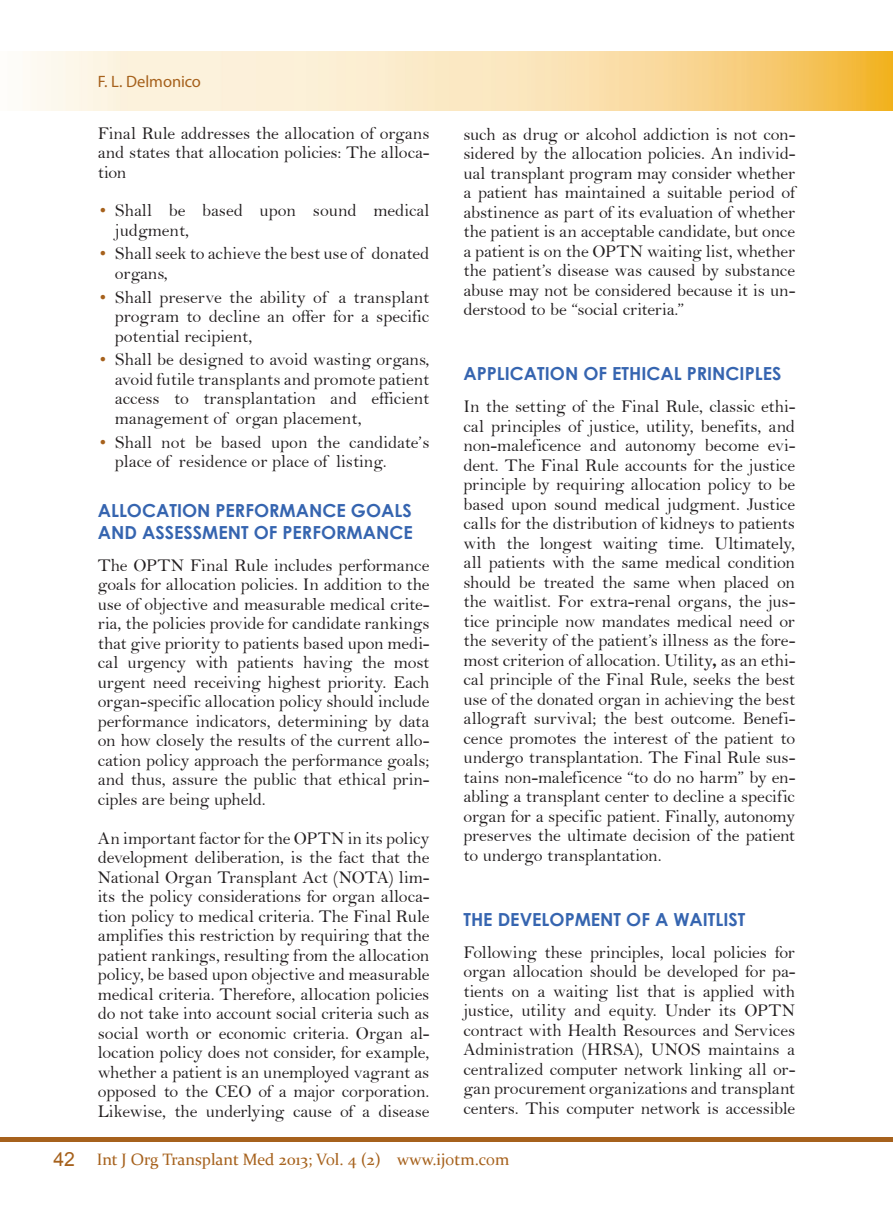
<style>
.page{position:relative;width:893px;height:1212px;background:#fff}
.page>*{position:absolute;margin:0;border:0;box-sizing:border-box;transform-origin:0 0}
.Body{font:18px/19.5px "Bell";color:#231f20;text-align:justify}
.Heading{font:700 18px/21.6px "Century Gothic";color:#3665b0}
.Page_numbering{font:16.5px "Constantia";color:#a6611c}
.Runnig_Author{font:16.5px "Myriad Pro";letter-spacing:-.005em;color:#a6611c}
.s1{color:#a6611c}
.s2{font-family:"Bell MT Bold"}
.s3{font-family:"Arial";font-size:19.5px}
</style>
<div class="page">
<div style="left:0;top:1137px;width:893px;height:5px;background:#a6611c"></div>
<img style="left:30px;top:52px;width:863px;height:59px">
<p class="Runnig_Author" style="left:98px;top:72px;width:105px">F. L. Delmonico</p>
<p class="Body" style="left:98px;top:123px;width:333px">Final Rule addresses the allocation of organs and states that allocation policies: The alloca&shy;tion</p>
<p class="Body" style="left:115px;top:201px;width:316px;text-indent:-15px"><span class="s1">•</span> Shall be based upon sound medical judgment,</p>
<p class="Body" style="left:115px;top:244px;width:316px;text-indent:-15px"><span class="s1">•</span> Shall seek to achieve the best use of donated organs,</p>
<p class="Body" style="left:115px;top:287px;width:316px;text-indent:-15px"><span class="s1">•</span> Shall preserve the ability of a transplant program to decline an offer for a specific potential recipient,</p>
<p class="Body" style="left:115px;top:350px;width:316px;text-indent:-15px"><span class="s1">•</span> Shall be designed to avoid wasting organs, avoid futile transplants and promote patient access to transplantation and efficient management of organ placement,</p>
<p class="Body" style="left:115px;top:432px;width:316px;text-indent:-15px"><span class="s1">•</span> Shall not be based upon the candidate’s place of residence or place of listing.</p>
<p class="Heading" style="left:98px;top:499px;width:317px">ALLOCATION PERFORMANCE GOALS<br>AND ASSESSMENT OF PERFORMANCE</p>
<p class="Body" style="left:98px;top:555px;width:333px">The OPTN Final Rule includes performance goals for allocation policies. In addition to the use of objective and measurable medical crite&shy;ria, the policies provide for candidate rankings that give priority to patients based upon medi&shy;cal urgency with patients having the most urgent need receiving highest priority. Each organ-specific allocation policy should include performance indicators, determining by data on how closely the results of the current allo&shy;cation policy approach the performance goals; and thus, assure the public that ethical prin&shy;ciples are being upheld.</p>
<p class="Body" style="left:98px;top:828px;width:333px">An important factor for the OPTN in its policy development deliberation, is the fact that the National Organ Transplant Act (NOTA) lim&shy;its the policy considerations for organ alloca&shy;tion policy to medical criteria. The Final Rule amplifies this restriction by requiring that the patient rankings, resulting from the allocation policy, be based upon objective and measurable medical criteria. Therefore, allocation policies do not take into account social criteria such as social worth or economic criteria. Organ al&shy;location policy does not consider, for example, whether a patient is an unemployed vagrant as opposed to the CEO of a major corporation.<br>Likewise, the underlying cause of a disease</p>
<p class="Body" style="left:463px;top:124px;width:333px">such as drug or alcohol addiction is not con&shy;sidered by the allocation policies. An individ&shy;ual transplant program may consider whether a patient has maintained a suitable period of abstinence as part of its evaluation of whether the patient is an acceptable candidate, but once a patient is on the OPTN waiting list, whether the patient’s disease was caused by substance abuse may not be considered because it is un&shy;derstood to be “social criteria.”</p>
<p class="Heading" style="left:463px;top:362px;width:319px">APPLICATION OF ETHICAL PRINCIPLES</p>
<p class="Body" style="left:463px;top:397px;width:333px">In the setting of the Final Rule, classic ethi&shy;cal principles of justice, utility, benefits, and non-maleficence and autonomy become evi&shy;dent. The Final Rule accounts for the justice principle by requiring allocation policy to be based upon sound medical judgment. Justice calls for the distribution of kidneys to patients with the longest waiting time. Ultimately, all patients with the same medical condition should be treated the same when placed on the waitlist. For extra-renal organs, the jus&shy;tice principle now mandates medical need or the severity of the patient’s illness as the fore&shy;most criterion of allocation. Utility<span class="s2">,</span> as an ethi&shy;cal principle of the Final Rule, seeks the best use of the donated organ in achieving the best allograft survival; the best outcome. Benefi&shy;cence promotes the interest of the patient to undergo transplantation. The Final Rule sus&shy;tains non-maleficence “to do no harm” by en&shy;abling a transplant center to decline a specific organ for a specific patient. Finally, autonomy preserves the ultimate decision of the patient to undergo transplantation.</p>
<p class="Heading" style="left:463px;top:907px;width:283px">THE DEVELOPMENT OF A WAITLIST</p>
<p class="Body" style="left:463px;top:942px;width:333px">Following these principles, local policies for organ allocation should be developed for pa&shy;tients on a waiting list that is applied with justice, utility and equity. Under its OPTN contract with Health Resources and Services Administration (HRSA), UNOS maintains a centralized computer network linking all or&shy;gan procurement organizations and transplant centers. This computer network is accessible</p>
<p class="Page_numbering" style="left:53px;top:1148px;width:457px"><span class="s3">42</span> Int J Org Transplant Med 2013; Vol. 4 (2) www.ijotm.com</p>
</div>
